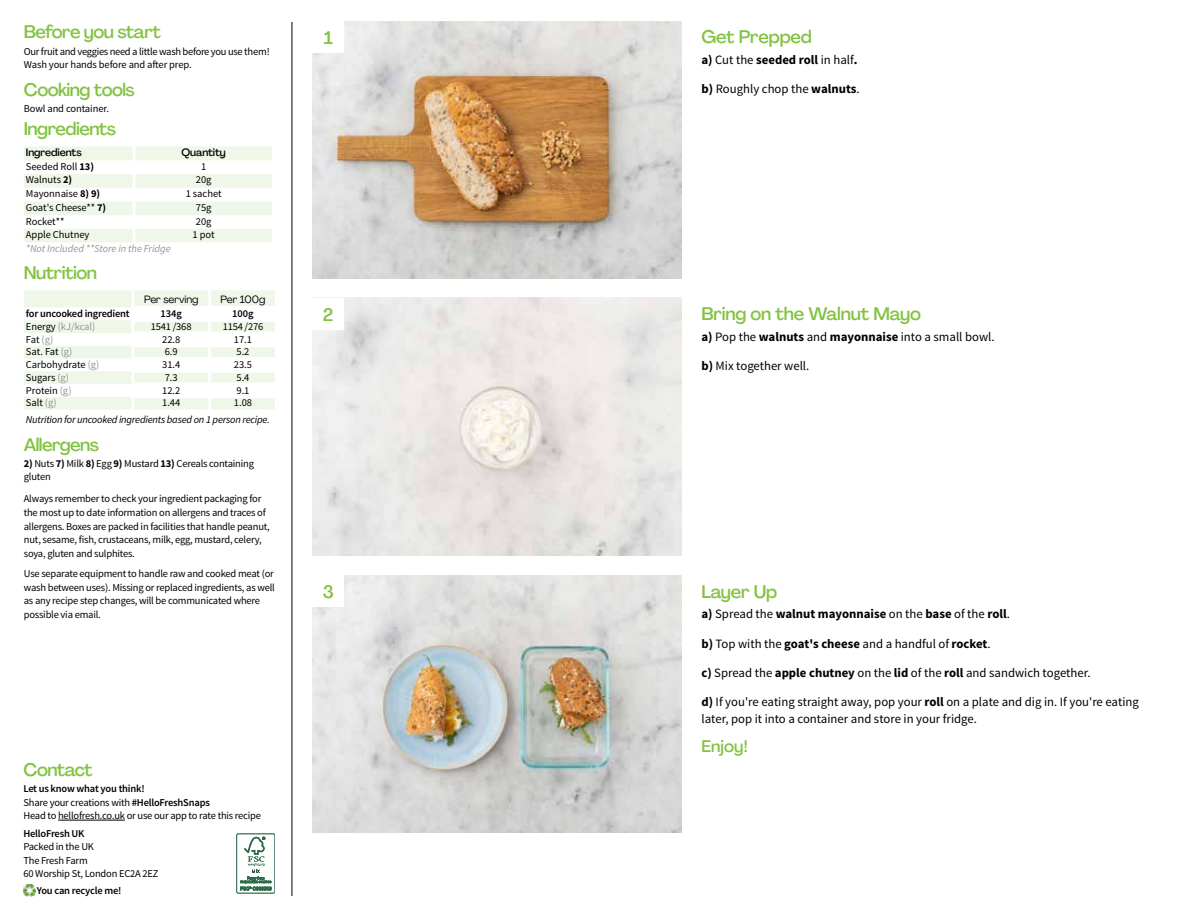
<style>
.page{position:relative;width:1188px;height:918px;background:#fff}
.page>*{position:absolute;margin:0;border:0;box-sizing:border-box;transform-origin:0 0}
.t1{font:500 18px "Agrandir";letter-spacing:-.03em;color:#82c341}
.t2{font:500 18px "Agrandir";letter-spacing:-.01em;color:#82c341}
.t3{font:500 16.5px "Agrandir";letter-spacing:.005em;color:#82c341}
.t4{font:12.75px/16.5px "Source Sans Pro";color:#000}
.t5{font:700 12.75px "Source Sans Pro";color:#000}
.t6{font:10.5px/13.6px "Source Sans Pro";letter-spacing:-.02em;color:#000}
.t7{font:600 10.5px "Source Sans Pro";letter-spacing:-.02em;color:#000}
.t8{font:italic 10.5px "Source Sans Pro";letter-spacing:-.02em;color:#000}
.t9{font:italic 10.5px "Source Sans Pro";letter-spacing:-.005em;color:#939598}
.t10{font:500 10.5px "Agrandir";letter-spacing:-.01em;color:#000}
.t11{font:10.5px "Agrandir";letter-spacing:-.01em;color:#000}
.t12{font:10.5px "Source Sans Pro";letter-spacing:-.005em;color:#939598}
.s1{font-weight:700}
.s2{color:#000}
.s3{color:#939598}
.s4{font-weight:600}
.s5{font-weight:400}
</style>
<div class="page">
<hr style="left:292px;top:0;width:1px;height:918px;background:#000">
<hr style="left:58px;top:820px;width:67px;height:1px;background:#000">
<svg style="left:23px;top:885px;width:12px;height:11px"></svg>
<div style="left:237px;top:834px;width:38px;height:59px;border:1px solid #2c6c4b;border-radius:2px"></div>
<svg style="left:240px;top:837px;width:31px;height:53px"></svg>
<img style="left:312px;top:21px;width:369px;height:258px">
<div style="left:312px;top:21px;width:32px;height:32px;background:#fff"></div>
<img style="left:312px;top:576px;width:369px;height:257px">
<div style="left:312px;top:576px;width:32px;height:31px;background:#fff"></div>
<img style="left:312px;top:298px;width:369px;height:257px">
<div style="left:312px;top:298px;width:32px;height:32px;background:#fff"></div>
<svg style="left:24px;top:146px;width:248px;height:96px"></svg>
<svg style="left:24px;top:290px;width:251px;height:120px"></svg>
<hr style="left:134px;top:306px;width:76px;height:3px;background:#fff">
<hr style="left:210px;top:306px;width:65px;height:3px;background:#fff">
<hr style="left:131px;top:319px;width:79px;height:3px;background:#fff">
<hr style="left:210px;top:319px;width:65px;height:3px;background:#fff">
<hr style="left:131px;top:332px;width:79px;height:3px;background:#fff">
<hr style="left:210px;top:332px;width:65px;height:3px;background:#fff">
<hr style="left:131px;top:344px;width:79px;height:3px;background:#fff">
<hr style="left:210px;top:344px;width:65px;height:3px;background:#fff">
<hr style="left:131px;top:357px;width:79px;height:3px;background:#fff">
<hr style="left:210px;top:357px;width:65px;height:3px;background:#fff">
<hr style="left:131px;top:370px;width:79px;height:3px;background:#fff">
<hr style="left:210px;top:370px;width:65px;height:3px;background:#fff">
<hr style="left:131px;top:383px;width:79px;height:3px;background:#fff">
<hr style="left:210px;top:383px;width:65px;height:3px;background:#fff">
<hr style="left:131px;top:395px;width:79px;height:3px;background:#fff">
<hr style="left:210px;top:395px;width:65px;height:3px;background:#fff">
<div style="left:276px;top:897px;width:31px;height:21px;background:#fff"></div>
<div style="left:273px;top:0;width:39px;height:21px;background:#fff"></div>
<h1 class="t1" style="left:24px;top:21px;width:139px">Before you start</h1>
<p class="t6" style="left:24px;top:45px;width:248px">Our fruit and veggies need a little wash before you use them!<br>Wash your hands before and after prep.</p>
<h1 class="t1" style="left:24px;top:78px;width:113px">Cooking tools</h1>
<p class="t6" style="left:24px;top:102px;width:87px">Bowl and container.</p>
<h1 class="t1" style="left:24px;top:118px;width:94px">Ingredients</h1>
<p class="t10" style="left:26px;top:146px;width:57px">Ingredients</p>
<p class="t10" style="left:181px;top:146px;width:46px">Quantity</p>
<p class="t6" style="left:26px;top:160px;width:70px">Seeded Roll <span class="s1">13)</span></p>
<p class="t6" style="left:201px;top:160px;width:7px">1</p>
<p class="t6" style="left:26px;top:173px;width:48px">Walnuts <span class="s1">2)</span></p>
<p class="t6" style="left:196px;top:173px;width:17px">20g</p>
<p class="t6" style="left:26px;top:187px;width:76px">Mayonnaise <span class="s1">8) 9)</span></p>
<p class="t6" style="left:186px;top:187px;width:37px">1 sachet</p>
<p class="t6" style="left:26px;top:201px;width:82px">Goat's Cheese** <span class="s1">7)</span></p>
<p class="t6" style="left:196px;top:201px;width:17px">75g</p>
<p class="t6" style="left:26px;top:214px;width:40px">Rocket**</p>
<p class="t6" style="left:196px;top:214px;width:17px">20g</p>
<p class="t6" style="left:26px;top:228px;width:65px">Apple Chutney</p>
<p class="t6" style="left:193px;top:228px;width:24px">1 pot</p>
<p class="t9" style="left:26px;top:242px;width:146px">*Not Included **Store in the Fridge</p>
<h1 class="t1" style="left:24px;top:262px;width:75px">Nutrition</h1>
<p class="t11" style="left:144px;top:293px;width:56px">Per serving</p>
<p class="t11" style="left:221px;top:293px;width:46px">Per 100g</p>
<p class="t7" style="left:26px;top:307px;width:105px">for uncooked ingredient</p>
<p class="t7" style="left:161px;top:307px;width:23px">134g</p>
<p class="t7" style="left:232px;top:307px;width:23px">100g</p>
<p class="t12" style="left:26px;top:320px;width:71px"><span class="s2">Energy</span> (kJ/kcal)</p>
<p class="t6" style="left:151px;top:320px;width:42px">1541 /368</p>
<p class="t6" style="left:223px;top:320px;width:42px">1154 /276</p>
<p class="t6" style="left:26px;top:332px;width:29px">Fat <span class="s3">(g)</span></p>
<p class="t6" style="left:162px;top:332px;width:20px">22.8</p>
<p class="t6" style="left:234px;top:332px;width:20px">17.1</p>
<p class="t6" style="left:26px;top:345px;width:48px">Sat. Fat <span class="s3">(g)</span></p>
<p class="t6" style="left:165px;top:345px;width:14px">6.9</p>
<p class="t6" style="left:237px;top:345px;width:14px">5.2</p>
<p class="t6" style="left:26px;top:358px;width:75px">Carbohydrate <span class="s3">(g)</span></p>
<p class="t6" style="left:162px;top:358px;width:20px">31.4</p>
<p class="t6" style="left:234px;top:358px;width:20px">23.5</p>
<p class="t6" style="left:26px;top:371px;width:45px">Sugars <span class="s3">(g)</span></p>
<p class="t6" style="left:165px;top:371px;width:14px">7.3</p>
<p class="t6" style="left:237px;top:371px;width:14px">5.4</p>
<p class="t6" style="left:26px;top:383px;width:47px">Protein <span class="s3">(g)</span></p>
<p class="t6" style="left:162px;top:383px;width:20px">12.2</p>
<p class="t6" style="left:237px;top:383px;width:14px">9.1</p>
<p class="t6" style="left:26px;top:396px;width:32px">Salt <span class="s3">(g)</span></p>
<p class="t6" style="left:162px;top:396px;width:20px">1.44</p>
<p class="t6" style="left:234px;top:396px;width:20px">1.08</p>
<p class="t8" style="left:26px;top:413px;width:246px">Nutrition for uncooked ingredients based on 1 person recipe.</p>
<h1 class="t1" style="left:24px;top:433px;width:77px">Allergens</h1>
<p class="t6" style="left:24px;top:457px;width:232px"><span class="s1">2)</span> Nuts <span class="s1">7)</span> Milk <span class="s1">8)</span> Egg <span class="s1">9)</span> Mustard <span class="s1">13)</span> Cereals containing gluten</p>
<p class="t6" style="left:24px;top:492px;width:248px">Always remember to check your ingredient packaging for the most up to date information on allergens and traces of allergens. Boxes are packed in facilities that handle peanut, nut, sesame, fish, crustaceans, milk, egg, mustard, celery, soya, gluten and sulphites.</p>
<p class="t6" style="left:24px;top:567px;width:253px">Use separate equipment to handle raw and cooked meat (or wash between uses). Missing or replaced ingredients, as well as any recipe step changes, will be communicated where possible via email.</p>
<h1 class="t1" style="left:324px;top:27px;width:11px">1</h1>
<h1 class="t1" style="left:323px;top:303px;width:12px">2</h1>
<h1 class="t1" style="left:323px;top:581px;width:13px">3</h1>
<h1 class="t1" style="left:23px;top:758px;width:71px">Contact</h1>
<p class="t6" style="left:23px;top:782px;width:239px"><span class="s4">Let us know what you think!<br></span>Share your creations with <span class="s4">#HelloFreshSnaps<br></span>Head to hellofresh.co.uk or use our app to rate this recipe</p>
<p class="t7" style="left:23px;top:827px;width:63px">HelloFresh UK</p>
<p class="t6" style="left:23px;top:840px;width:137px">Packed in the UK<br>The Fresh Farm<br>60 Worship St, London EC2A 2EZ</p>
<p class="t7" style="left:37px;top:883px;width:86px">You can recycle me!</p>
<h1 class="t2" style="left:701px;top:26px;width:112px">Get Prepped</h1>
<p class="t5" style="left:701px;top:52px;width:158px">a) <span class="s5">Cut the</span> seeded roll <span class="s5">in half</span>.</p>
<p class="t4" style="left:701px;top:81px;width:160px"><span class="s1">b)</span> Roughly chop the <span class="s1">walnuts</span>.</p>
<h1 class="t2" style="left:701px;top:303px;width:221px">Bring on the Walnut Mayo</h1>
<p class="t4" style="left:701px;top:328px;width:295px"><span class="s1">a)</span> Pop the <span class="s1">walnuts</span> and <span class="s1">mayonnaise</span> into a small bowl.</p>
<p class="t4" style="left:701px;top:358px;width:109px"><span class="s1">b)</span> Mix together well.</p>
<h1 class="t1" style="left:701px;top:580px;width:77px">Layer Up</h1>
<p class="t5" style="left:701px;top:606px;width:310px">a) <span class="s5">Spread the</span> walnut mayonnaise <span class="s5">on the</span> base <span class="s5">of the</span> roll<span class="s5">.</span></p>
<p class="t4" style="left:701px;top:635px;width:291px"><span class="s1">b)</span> Top with the <span class="s1">goat's cheese</span> and a handful of <span class="s1">rocket</span>.</p>
<p class="t4" style="left:701px;top:665px;width:391px"><span class="s1">c)</span> Spread the <span class="s1">apple chutney</span> on the <span class="s1">lid</span> of the <span class="s1">roll</span> and sandwich together.</p>
<p class="t4" style="left:701px;top:694px;width:439px"><span class="s1">d)</span> If you're eating straight away, pop your <span class="s1">roll</span> on a plate and dig in. If you're eating later, pop it into a container and store in your fridge.</p>
<h2 class="t3" style="left:701px;top:736px;width:48px">Enjoy!</h2>
</div>
